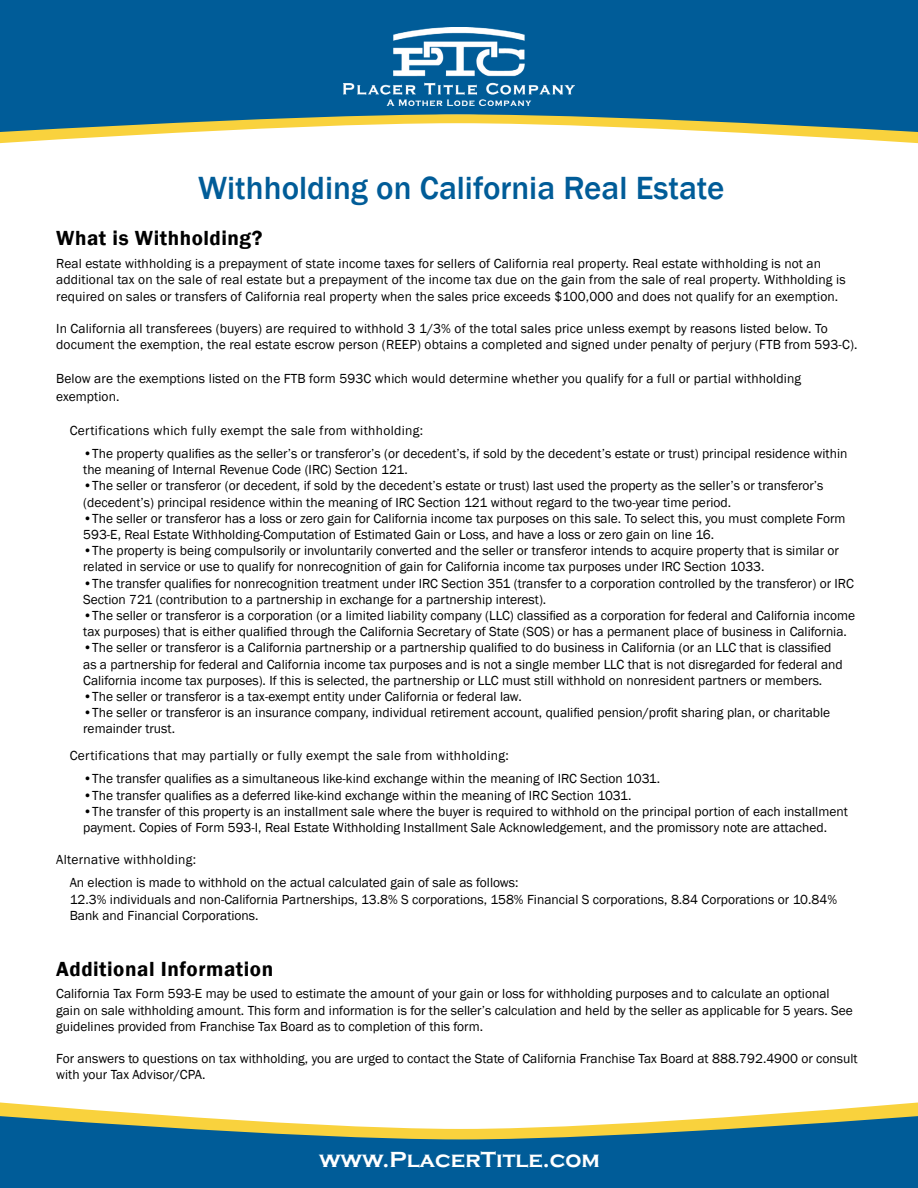
<style>
.page{position:relative;width:918px;height:1188px;background:#fff}
.page>*{position:absolute;margin:0;border:0;box-sizing:border-box;transform-origin:0 0}
.t1{font:500 33px "Franklin Gothic";color:#005c98}
.t2{font:700 22.5px "Copperplate Gothic";color:#fff}
.t3{font:600 21px "Franklin Gothic";letter-spacing:.025em;color:#000}
.t4{font:13.5px/16.2px "Franklin Gothic";color:#000}
.t5{font:13.5px "Franklin Gothic";letter-spacing:.025em;color:#000}
</style>
<div class="page">
<div style="left:0;top:1139px;width:918px;height:49px;background:#005c98"></div>
<div style="left:0;top:0;width:918px;height:114px;background:#005c98"></div>
<img style="left:343px;top:28px;width:232px;height:78px">
<svg style="left:0;top:1102px;width:918px;height:37px"></svg>
<svg style="left:0;top:114px;width:918px;height:30px"></svg>
<h1 class="t1" style="left:198px;top:168px;width:528px">Withholding on California Real Estate</h1>
<h3 class="t3" style="left:56px;top:225px;width:208px">What is Withholding?</h3>
<p class="t4" style="left:56px;top:256px;width:791px">Real estate withholding is a prepayment of state income taxes for sellers of California real property. Real estate withholding is not an additional tax on the sale of real estate but a prepayment of the income tax due on the gain from the sale of real property. Withholding is required on sales or transfers of California real property when the sales price exceeds $100,000 and does not qualify for an exemption.</p>
<p class="t4" style="left:56px;top:321px;width:803px">In California all transferees (buyers) are required to withhold 3 1/3% of the total sales price unless exempt by reasons listed below. To document the exemption, the real estate escrow person (REEP) obtains a completed and signed under penalty of perjury (FTB from 593-C).</p>
<p class="t4" style="left:56px;top:370px;width:746px;line-height:18px">Below are the exemptions listed on the FTB form 593C which would determine whether you qualify for a full or partial withholding exemption.</p>
<p class="t5" style="left:70px;top:422px;width:355px">Certifications which fully exempt the sale from withholding:</p>
<p class="t4" style="left:83px;top:446px;width:766px">•The property qualifies as the seller’s or transferor’s (or decedent’s, if sold by the decedent’s estate or trust) principal residence within the meaning of Internal Revenue Code (IRC) Section 121.</p>
<p class="t4" style="left:83px;top:478px;width:742px">•The seller or transferor (or decedent, if sold by the decedent’s estate or trust) last used the property as the seller’s or transferor’s (decedent’s) principal residence within the meaning of IRC Section 121 without regard to the two-year time period.</p>
<p class="t4" style="left:83px;top:510px;width:764px">•The seller or transferor has a loss or zero gain for California income tax purposes on this sale. To select this, you must complete Form<br>593-E, Real Estate Withholding-Computation of Estimated Gain or Loss, and have a loss or zero gain on line 16.</p>
<p class="t4" style="left:83px;top:543px;width:757px">•The property is being compulsorily or involuntarily converted and the seller or transferor intends to acquire property that is similar or related in service or use to qualify for nonrecognition of gain for California income tax purposes under IRC Section 1033.</p>
<p class="t4" style="left:83px;top:575px;width:772px">•The transfer qualifies for nonrecognition treatment under IRC Section 351 (transfer to a corporation controlled by the transferor) or IRC<br>Section 721 (contribution to a partnership in exchange for a partnership interest).</p>
<p class="t4" style="left:83px;top:608px;width:773px">•The seller or transferor is a corporation (or a limited liability company (LLC) classified as a corporation for federal and California income tax purposes) that is either qualified through the California Secretary of State (SOS) or has a permanent place of business in California.</p>
<p class="t4" style="left:83px;top:640px;width:761px">•The seller or transferor is a California partnership or a partnership qualified to do business in California (or an LLC that is classified as a partnership for federal and California income tax purposes and is not a single member LLC that is not disregarded for federal and<br>California income tax purposes). If this is selected, the partnership or LLC must still withhold on nonresident partners or members.</p>
<p class="t4" style="left:83px;top:689px;width:440px">•The seller or transferor is a tax-exempt entity under California or federal law.</p>
<p class="t4" style="left:83px;top:705px;width:749px">•The seller or transferor is an insurance company, individual retirement account, qualified pension/profit sharing plan, or charitable remainder trust.</p>
<p class="t5" style="left:70px;top:748px;width:441px">Certifications that may partially or fully exempt the sale from withholding:</p>
<p class="t4" style="left:83px;top:771px;width:578px">•The transfer qualifies as a simultaneous like-kind exchange within the meaning of IRC Section 1031.</p>
<p class="t4" style="left:83px;top:787px;width:550px">•The transfer qualifies as a deferred like-kind exchange within the meaning of IRC Section 1031.</p>
<p class="t4" style="left:83px;top:803px;width:766px">•The transfer of this property is an installment sale where the buyer is required to withhold on the principal portion of each installment payment. Copies of Form 593-I, Real Estate Withholding Installment Sale Acknowledgement, and the promissory note are attached.</p>
<p class="t4" style="left:70px;top:849px;width:450px;line-height:23px;text-indent:-14px">Alternative withholding:<br>An election is made to withhold on the actual calculated gain of sale as follows:</p>
<p class="t4" style="left:70px;top:891px;width:769px">12.3% individuals and non-California Partnerships, 13.8% S corporations, 158% Financial S corporations, 8.84 Corporations or 10.84%<br>Bank and Financial Corporations.</p>
<h3 class="t3" style="left:56px;top:956px;width:219px">Additional Information</h3>
<p class="t4" style="left:56px;top:986px;width:798px">California Tax Form 593-E may be used to estimate the amount of your gain or loss for withholding purposes and to calculate an optional gain on sale withholding amount. This form and information is for the seller’s calculation and held by the seller as applicable for 5 years. See guidelines provided from Franchise Tax Board as to completion of this form.</p>
<p class="t4" style="left:56px;top:1051px;width:803px">For answers to questions on tax withholding, you are urged to contact the State of California Franchise Tax Board at 888.792.4900 or consult with your Tax Advisor/CPA.</p>
<h2 class="t2" style="left:319px;top:1147px;width:282px">www.PlacerTitle.com</h2>
</div>
